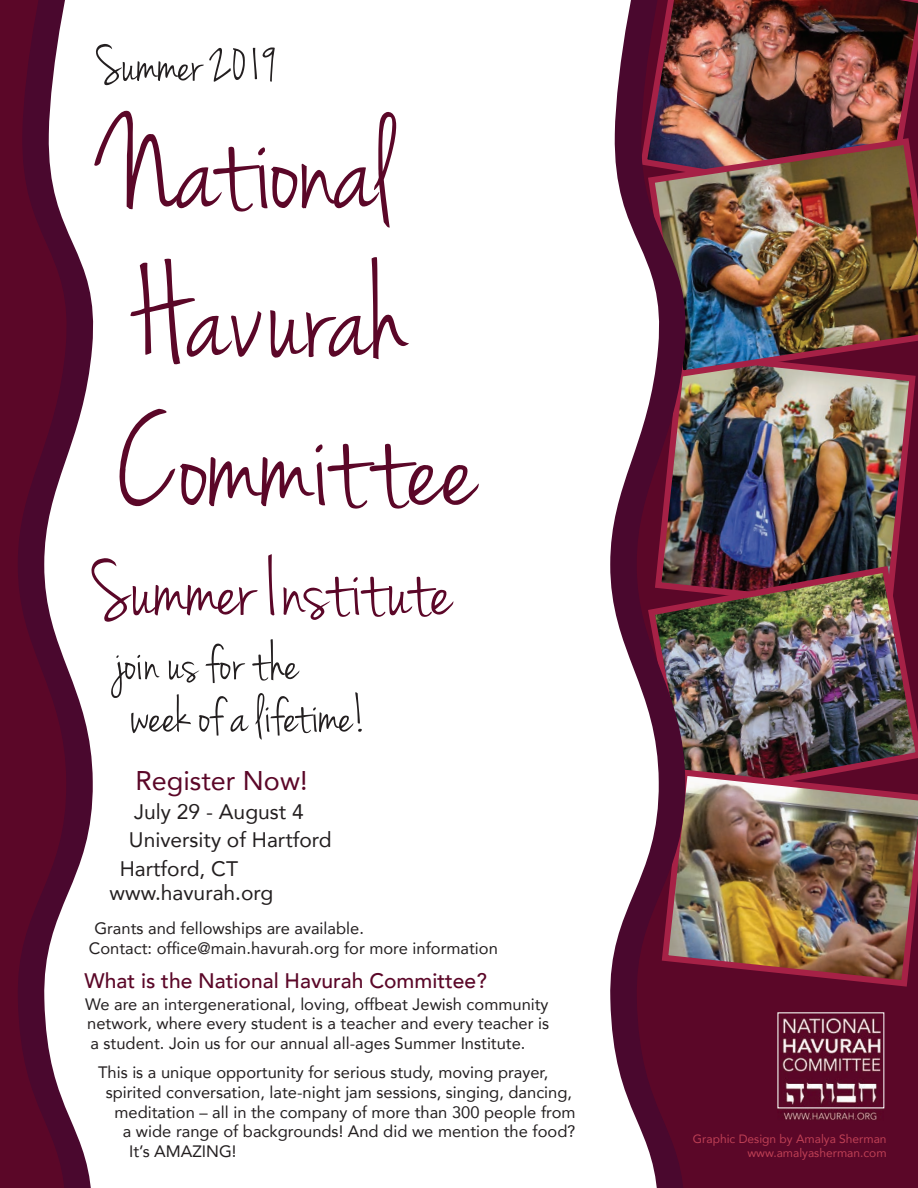
<style>
.page{position:relative;width:918px;height:1188px;background:#fff}
.page>*{position:absolute;margin:0;border:0;box-sizing:border-box;transform-origin:0 0}
.t1{font:138px/148.5px "Jenna Sue";color:#5b0728}
.t2{font:85.5px "Jenna Sue";color:#5b0728}
.t3{font:55.5px/52.5px "Jenna Sue";color:#231f20}
.t4{font:27px "Avenir";color:#5b0728}
.t5{font:21px "Avenir";color:#231f20}
.t6{font:500 21px "Avenir";color:#5b0728}
.t7{font:16.5px/19.8px "Avenir";color:#231f20}
.t8{font:12px/14.4px "Avenir";color:#bf4055;text-align:right}
</style>
<div class="page">
<div style="left:559px;top:0;width:359px;height:1188px;background:#5b0728"></div>
<img style="left:693px;top:0;width:225px;height:135px">
<img style="left:693px;top:380px;width:223px;height:182px">
<img style="left:693px;top:135px;width:225px;height:245px">
<img style="left:693px;top:562px;width:225px;height:204px">
<div style="left:559px;top:0;width:49px;height:1188px;background:#fff"></div>
<div style="left:0;top:0;width:16px;height:1188px;background:#5b0728"></div>
<svg style="left:16px;top:0;width:78px;height:1188px"></svg>
<img style="left:778px;top:1017px;width:106px;height:103px">
<img style="left:693px;top:766px;width:225px;height:221px">
<img style="left:608px;top:0;width:85px;height:1188px">
<h3 class="t3" style="left:96px;top:41px;width:182px">Summer 2019</h3>
<h1 class="t1" style="left:102px;top:101px;width:376px">National<br>Havurah<br>Committee</h1>
<h2 class="t2" style="left:92px;top:540px;width:361px">Summer Institute</h2>
<h3 class="t3" style="left:116px;top:640px;width:252px">join us for the week of a lifetime!</h3>
<h3 class="t4" style="left:135px;top:759px;width:174px">Register Now!</h3>
<p class="t5" style="left:134px;top:794px;width:171px">July 29 - August 4</p>
<p class="t5" style="left:129px;top:823px;width:204px">University of Hartford</p>
<p class="t5" style="left:120px;top:851px;width:120px">Hartford, CT</p>
<p class="t5" style="left:110px;top:875px;width:165px">www.havurah.org</p>
<p class="t7" style="left:89px;top:918px;width:410px;text-indent:5px">Grants and fellowships are available.<br>Contact: office@main.havurah.org for more information</p>
<p class="t6" style="left:85px;top:963px;width:404px">What is the National Havurah Committee?</p>
<p class="t7" style="left:85px;top:993px;width:465px;text-align:justify">We are an intergenerational, loving, offbeat Jewish community network, where every student is a teacher and every teacher is a student. Join us for our annual all-ages Summer Institute.</p>
<p class="t7" style="left:98px;top:1062px;width:452px">This is a unique opportunity for serious study, moving prayer,</p>
<p class="t7" style="left:106px;top:1081px;width:468px">spirited conversation, late-night jam sessions, singing, dancing,</p>
<p class="t7" style="left:114px;top:1101px;width:463px">meditation – all in the company of more than 300 people from</p>
<p class="t7" style="left:123px;top:1121px;width:454px">a wide range of backgrounds! And did we mention the food?</p>
<p class="t7" style="left:129px;top:1141px;width:109px">It’s AMAZING!</p>
<p class="t8" style="left:693px;top:1131px;width:195px">Graphic Design by Amalya Sherman www.amalyasherman.com</p>
</div>
